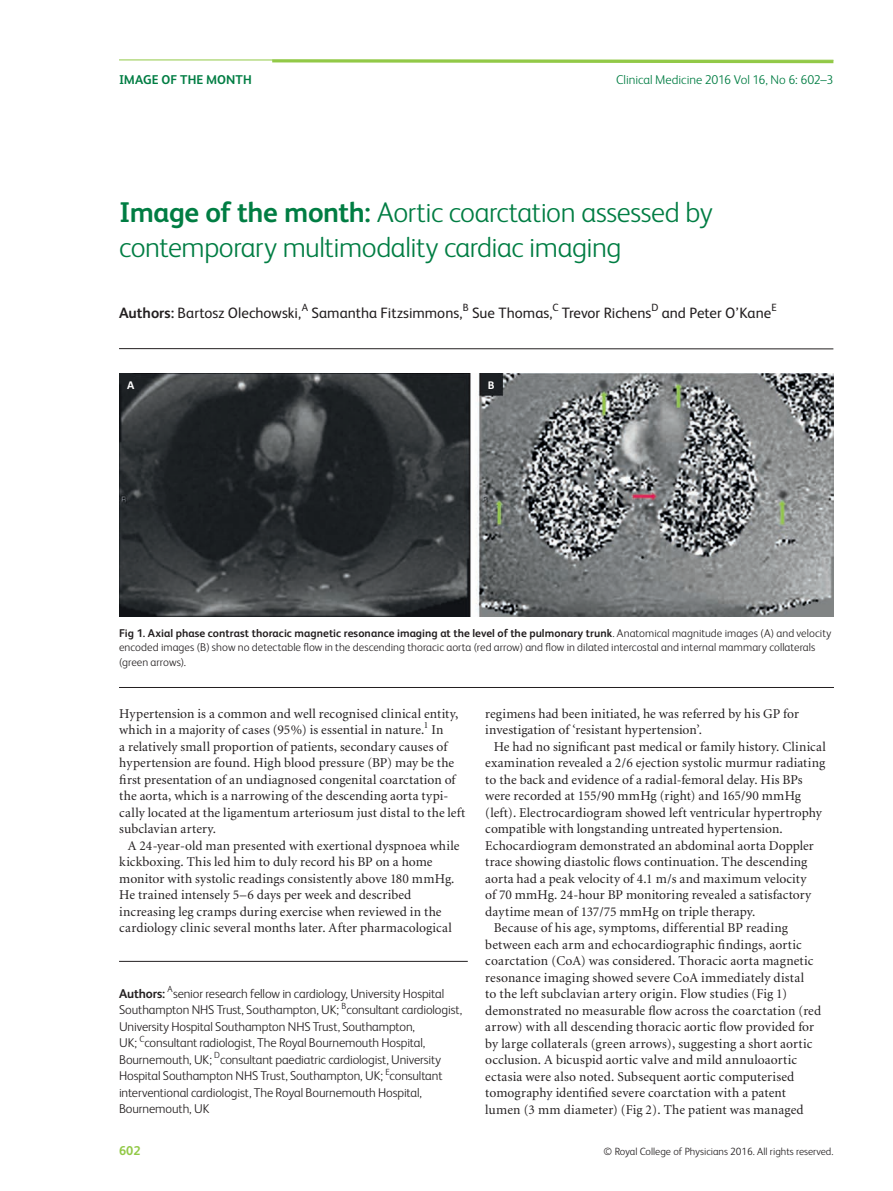
<style>
.page{position:relative;width:893px;height:1191px;background:#fff}
.page>*{position:absolute;margin:0;border:0;box-sizing:border-box;transform-origin:0 0}
.t1{font:300 28.5px/34.5px "FS Albert";letter-spacing:-.015em;color:#007d43}
.t2{font:15px "FS Albert";color:#231f20}
.t3{font:13.5px/16.5px "Minion";letter-spacing:.01em;color:#231f20}
.t4{font:300 12.75px/16.5px "FS Albert";letter-spacing:-.01em;color:#231f20}
.t5{font:300 12.75px "FS Albert";letter-spacing:-.005em;color:#007d43}
.t6{font:700 12.75px "FS Albert";letter-spacing:.005em;color:#007d43}
.t7{font:700 12.75px "FS Albert";letter-spacing:-.01em;color:#231f20}
.t8{font:700 12.75px "FS Albert";color:#92c947}
.t9{font:700 12px "Calibri";color:#fff}
.t10{font:300 11.25px/14.7px "FS Albert";letter-spacing:.005em;color:#231f20}
.t11{font:300 10.5px "FS Albert";color:#231f20}
.t12{font:10.5px "FS Albert";color:#231f20}
.t13{font:300 8.85px "FS Albert";color:#231f20}
.s1{font-weight:700}
</style>
<div class="page">
<svg style="left:269px;top:59px;width:565px;height:5px"></svg>
<hr style="left:119px;top:60px;width:714px;height:1px;background:#92c947">
<hr style="left:119px;top:961px;width:349px;height:1px;background:#231f20">
<hr style="left:119px;top:348px;width:714px;height:1px;background:#231f20">
<hr style="left:119px;top:687px;width:715px;height:1px;background:#231f20">
<img style="left:119px;top:374px;width:715px;height:242px">
<p class="t6" style="left:119px;top:74px;width:134px">IMAGE OF THE MONTH</p>
<p class="t5" style="left:616px;top:75px;width:219px">Clinical Medicine 2016 Vol 16, No 6: 602–3</p>
<h1 class="t1" style="left:119px;top:198px;width:595px"><span class="s1">Image of the month :</span> Aortic coarctation assessed by contemporary multimodality cardiac imaging</h1>
<p class="t2" style="left:119px;top:308px;width:183px"><span class="s1">Authors:</span> Bartosz Olechowski ,</p>
<p class="t12" style="left:302px;top:304px;width:8px">A</p>
<p class="t2" style="left:311px;top:308px;width:152px">Samantha Fitzsimmons ,</p>
<p class="t12" style="left:463px;top:304px;width:7px">B</p>
<p class="t2" style="left:472px;top:308px;width:82px">Sue Thomas ,</p>
<p class="t12" style="left:552px;top:304px;width:8px">C</p>
<p class="t2" style="left:562px;top:308px;width:91px">Trevor Richens</p>
<p class="t12" style="left:651px;top:304px;width:9px">D</p>
<p class="t2" style="left:662px;top:308px;width:111px">and Peter O’Kane</p>
<p class="t12" style="left:771px;top:304px;width:7px">E</p>
<p class="t9" style="left:127px;top:378px;width:9px">A</p>
<p class="t9" style="left:488px;top:378px;width:8px">B</p>
<p class="t10" style="left:119px;top:626px;width:714px"><span class="s1">Fig 1. Axial phase contrast thoracic magnetic resonance imaging at the level of the pulmonary trunk</span>. Anatomical magnitude images (A) and velocity encoded images (B) show no detectable flow in the descending thoracic aorta (red arrow) and flow in dilated intercostal and internal mammary collaterals (green arrows).</p>
<p class="t3" style="left:119px;top:706px;width:348px">Hypertension is a common and well recognised clinical entity, which in a majority of cases (95%) is essential in nature. <sup>1</sup> In<br>a relatively small proportion of patients, secondary causes of hypertension are found. High blood pressure (BP) may be the first presentation of an undiagnosed congenital coarctation of the aorta, which is a narrowing of the descending aorta typi&shy;cally located at the ligamentum arteriosum just distal to the left subclavian artery.</p>
<p class="t3" style="left:119px;top:838px;width:342px;text-indent:9px">A 24-year-old man presented with exertional dyspnoea while kickboxing. This led him to duly record his BP on a home monitor with systolic readings consistently above 180 mmHg.<br>He trained intensely 5–6 days per week and described increasing leg cramps during exercise when reviewed in the cardiology clinic several months later. After pharmacological</p>
<p class="t7" style="left:119px;top:988px;width:48px">Authors:</p>
<p class="t13" style="left:168px;top:986px;width:7px">A</p>
<p class="t4" style="left:119px;top:986px;width:345px;text-indent:54px">senior research fellow in cardiology, University Hospital Southampton NHS Trust, Southampton, UK ; <sup>B</sup>consultant cardiologist , University Hospital Southampton NHS Trust, Southampton,<br>UK ; <sup>C</sup>consultant radiologist , The Royal Bournemouth Hospital, Bournemouth, UK ; <sup>D</sup>consultant paediatric cardiologist, University Hospital Southampton NHS Trust, Southampton, UK ; <sup>E</sup> consultant interventional cardiologist, The Royal Bournemouth Hospital, Bournemouth, UK</p>
<p class="t3" style="left:485px;top:706px;width:315px">regimens had been initiated, he was referred by his GP for investigation of ‘resistant hypertension’.</p>
<p class="t3" style="left:494px;top:739px;width:334px">He had no significant past medical or family history. Clinical</p>
<p class="t3" style="left:485px;top:756px;width:341px">examination revealed a 2/6 ejection systolic murmur radiating</p>
<p class="t3" style="left:485px;top:772px;width:319px">to the back and evidence of a radial-femoral delay. His BPs</p>
<p class="t3" style="left:485px;top:789px;width:317px">were recorded at 155/90 mmHg (right) and 165/90 mmHg</p>
<p class="t3" style="left:485px;top:805px;width:338px">(left). Electrocardiogram showed left ventricular hypertrophy</p>
<p class="t3" style="left:485px;top:822px;width:299px">compatible with longstanding untreated hypertension.</p>
<p class="t3" style="left:485px;top:838px;width:330px">Echocardiogram demonstrated an abdominal aorta Doppler</p>
<p class="t3" style="left:485px;top:855px;width:324px">trace showing diastolic flows continuation. The descending</p>
<p class="t3" style="left:485px;top:871px;width:323px">aorta had a peak velocity of 4.1 m/s and maximum velocity</p>
<p class="t3" style="left:485px;top:888px;width:327px">of 70 mmHg. 24-hour BP monitoring revealed a satisfactory</p>
<p class="t3" style="left:485px;top:904px;width:272px">daytime mean of 137/75 mmHg on triple therapy.</p>
<p class="t3" style="left:494px;top:921px;width:296px">Because of his age, symptoms, differential BP reading</p>
<p class="t3" style="left:485px;top:937px;width:318px">between each arm and echocardiographic findings, aortic</p>
<p class="t3" style="left:485px;top:954px;width:330px">coarctation (CoA) was considered. Thoracic aorta magnetic</p>
<p class="t3" style="left:485px;top:970px;width:320px">resonance imaging showed severe CoA immediately distal</p>
<p class="t3" style="left:485px;top:987px;width:303px">to the left subclavian artery origin. Flow studies (Fig 1 )</p>
<p class="t3" style="left:485px;top:1003px;width:337px">demonstrated no measurable flow across the coarctation (red</p>
<p class="t3" style="left:485px;top:1020px;width:330px">arrow) with all descending thoracic aortic flow provided for</p>
<p class="t3" style="left:485px;top:1036px;width:329px">by large collaterals (green arrows), suggesting a short aortic</p>
<p class="t3" style="left:485px;top:1053px;width:313px">occlusion. A bicuspid aortic valve and mild annuloaortic</p>
<p class="t3" style="left:485px;top:1069px;width:311px">ectasia were also noted. Subsequent aortic computerised</p>
<p class="t3" style="left:485px;top:1085px;width:302px">tomography identified severe coarctation with a patent</p>
<p class="t3" style="left:485px;top:1102px;width:320px">lumen (3 mm diameter) (Fig 2 ). The patient was managed</p>
<p class="t8" style="left:119px;top:1145px;width:23px">602</p>
<p class="t11" style="left:604px;top:1147px;width:231px">© Royal College of Physicians 2016. All rights reserved.</p>
</div>
